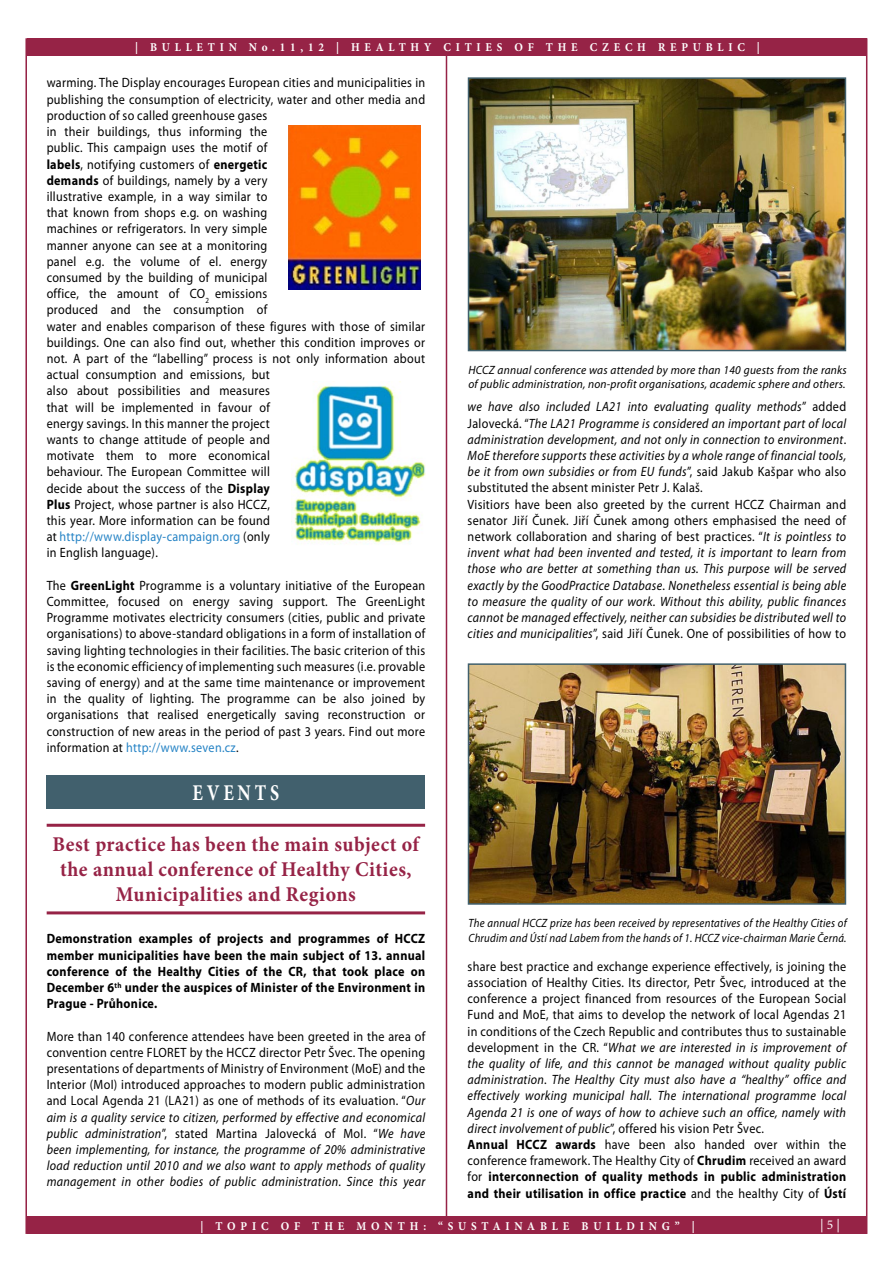
<style>
.page{position:relative;width:893px;height:1263px;background:#fff}
.page>*{position:absolute;margin:0;border:0;box-sizing:border-box;transform-origin:0 0}
.t1{font:700 22.5px "Minion Pro";letter-spacing:.21em;color:#fff;scale:.8 1}
.t2{font:700 21px/25.2px "Minion Pro";letter-spacing:.025em;color:#962346;text-align:center;scale:.95 1}
.t3{font:13.5px/16.2px "Myriad Pro";letter-spacing:.025em;color:#000;scale:.9 1}
.t4{font:italic 13.5px/16.2px "Myriad Pro";letter-spacing:.025em;color:#000;scale:.9 1}
.t5{font:700 13.5px/16.2px "Myriad Pro";letter-spacing:.025em;color:#000;text-align:justify;scale:.9 1}
.t6{font:13.5px "Minion Pro";color:#fff}
.t7{font:italic 12px/14.4px "Myriad Pro";letter-spacing:.02em;color:#000;scale:.9 1}
.t8{font:italic 12px/14.4px "Myriad Pro";letter-spacing:.02em;color:#000;scale:.95 1}
.t9{font:700 12px "Minion Pro";letter-spacing:.43em;color:#fff;scale:.93 1}
.s1{font-weight:700}
.s2{color:#2583c5}
.s3{font-style:italic}
.s4{font-style:normal}
</style>
<div class="page">
<hr style="left:446px;top:55px;width:1px;height:1163px;background:#962346">
<hr style="left:25px;top:38px;width:2px;height:1196px;background:#962346">
<hr style="left:866px;top:38px;width:1px;height:1196px;background:#962346">
<div style="left:27px;top:1217px;width:839px;height:17px;background:#962346"></div>
<div style="left:27px;top:38px;width:839px;height:17px;background:#962346"></div>
<div style="left:47px;top:775px;width:378px;height:33px;background:#41606d"></div>
<hr style="left:47px;top:911px;width:378px;height:3px;background:#962346">
<hr style="left:47px;top:824px;width:378px;height:3px;background:#962346">
<img style="left:471px;top:80px;width:372px;height:268px">
<div style="left:468px;top:77px;width:378px;height:274px;border:2px solid #41606d"></div>
<img style="left:289px;top:125px;width:132px;height:164px">
<img style="left:471px;top:666px;width:372px;height:236px">
<div style="left:468px;top:663px;width:378px;height:242px;border:2px solid #41606d"></div>
<img style="left:294px;top:381px;width:131px;height:162px">
<p class="t9" style="left:135px;top:39px;width:673px">| BULLETIN No.11,12 | HEALTHY CITIES OF THE CZECH REPUBLIC |</p>
<p class="t3" style="left:47px;top:75px;width:422px">warming. The Display encourages European cities and municipalities in publishing the consumption of electricity, water and other media and production of so called greenhouse gases<br>in their buildings, thus informing the<br>public. This campaign uses the motif of<br><span class="s1">labels</span>, notifying customers of <span class="s1">energetic<br>demands</span> of buildings, namely by a very<br>illustrative example, in a way similar to<br>that known from shops e.g. on washing<br>machines or refrigerators. In very simple<br>manner anyone can see at a monitoring<br>panel e.g. the volume of el. energy<br>consumed by the building of municipal<br>office, the amount of CO<sub>2</sub> emissions<br>produced and the consumption of<br>water and enables comparison of these figures with those of similar buildings. One can also find out, whether this condition improves or not. A part of the “labelling” process is not only information about actual consumption and emissions, but<br>also about possibilities and measures<br>that will be implemented in favour of<br>energy savings. In this manner the project<br>wants to change attitude of people and<br>motivate them to more economical<br>behaviour. The European Committee will<br>decide about the success of the <span class="s1">Display<br>Plus</span> Project, whose partner is also HCCZ,<br>this year. More information can be found<br>at <span class="s2">http://www.display-campaign.org</span> (only<br>in English language).</p>
<p class="t3" style="left:47px;top:577px;width:422px;text-align:justify">The <span class="s1">GreenLight</span> Programme is a voluntary initiative of the European Committee, focused on energy saving support. The GreenLight Programme motivates electricity consumers (cities, public and private organisations) to above-standard obligations in a form of installation of saving lighting technologies in their facilities. The basic criterion of this is the economic efficiency of implementing such measures (i.e. provable saving of energy) and at the same time maintenance or improvement in the quality of lighting. The programme can be also joined by organisations that realised energetically saving reconstruction or construction of new areas in the period of past 3 years. Find out more information at <span class="s2">http://www.seven.cz</span>.</p>
<h1 class="t1" style="left:193px;top:777px;width:110px">EVENTS</h1>
<h2 class="t2" style="left:53px;top:831px;width:387px">Best practice has been the main subject of the annual conference of Healthy Cities,<br>Municipalities and Regions</h2>
<p class="t5" style="left:47px;top:930px;width:422px">Demonstration examples of projects and programmes of HCCZ member municipalities have been the main subject of 13. annual conference of the Healthy Cities of the CR, that took place on December 6<sup>th</sup> under the auspices of Minister of the Environment in Prague - Průhonice.</p>
<p class="t3" style="left:47px;top:1028px;width:422px;text-align:justify">More than 140 conference attendees have been greeted in the area of convention centre FLORET by the HCCZ director Petr Švec. The opening presentations of departments of Ministry of Environment (MoE) and the Interior (MoI) introduced approaches to modern public administration and Local Agenda 21 (LA21) as one of methods of its evaluation. “<span class="s3">Our aim is a quality service to citizen, performed by effective and economical public administration</span>”, stated Martina Jalovecká of MoI. “<span class="s3">We have been implementing, for instance, the programme of 20% administrative load reduction until 2010 and we also want to apply methods of quality management in other bodies of public administration</span>. <span class="s3">Since this year</span></p>
<p class="t8" style="left:468px;top:363px;width:400px">HCCZ annual conference was attended by more than 140 guests from the ranks of public administration, non-profit organisations, academic sphere and others.</p>
<p class="t4" style="left:468px;top:398px;width:422px">we have also included LA21 into evaluating quality methods<span class="s4">” added Jalovecká. “</span>The LA21 Programme is considered an important part of local administration development, and not only in connection to environment<span class="s4">.<br></span>MoE therefore supports these activities by a whole range of financial tools, be it from own subsidies or from EU funds<span class="s4">”, said Jakub Kašpar who also substituted the absent minister Petr J. Kalaš.<br>Visitiors have been also greeted by the current HCCZ Chairman and senator Jiří Čunek. Jiří Čunek among others emphasised the need of network collaboration and sharing of best practices. “</span>It is pointless to invent what had been invented and tested, it is important to learn from those who are better at something than us. This purpose will be served exactly by the GoodPractice Database<span class="s4">.</span> Nonetheless essential is being able to measure the quality of our work. Without this ability, public finances cannot be managed effectively, neither can subsidies be distributed well to cities and municipalities<span class="s4">”, said Jiří Čunek. One of possibilities of how to</span></p>
<p class="t7" style="left:468px;top:916px;width:422px">The annual HCCZ prize has been received by representatives of the Healthy Cities of<br>Chrudim and Ústí nad Labem from the hands of 1. HCCZ vice-chairman Marie Černá.</p>
<p class="t3" style="left:468px;top:958px;width:422px">share best practice and exchange experience effectively, is joining the association of Healthy Cities. Its director, Petr Švec, introduced at the conference a project financed from resources of the European Social Fund and MoE, that aims to develop the network of local Agendas 21 in conditions of the Czech Republic and contributes thus to sustainable development in the CR. “<span class="s3">What we are interested in is improvement of the quality of life, and this cannot be managed without quality public administration</span>. <span class="s3">The Healthy City must also have a “healthy” office and effectively working municipal hall. The international programme local Agenda 21 is one of ways of how to achieve such an office, namely with direct involvement of public</span>”, offered his vision Petr Švec.<br><span class="s1">Annual HCCZ awards</span> have been also handed over within the conference framework. The Healthy City of <span class="s1">Chrudim</span> received an award for <span class="s1">interconnection of quality methods in public administration and their utilisation in office practice</span> and the healthy City of <span class="s1">Ústí</span></p>
<p class="t9" style="left:200px;top:1218px;width:41px">| Topic</p>
<p class="t9" style="left:281px;top:1218px;width:12px">of</p>
<p class="t9" style="left:312px;top:1218px;width:13px">the</p>
<p class="t9" style="left:357px;top:1218px;width:15px">month</p>
<p class="t9" style="left:423px;top:1218px;width:293px">: “SUSTAINABLE BUILDING” |</p>
<p class="t6" style="left:820px;top:1215px;width:21px">| 5 |</p>
</div>
